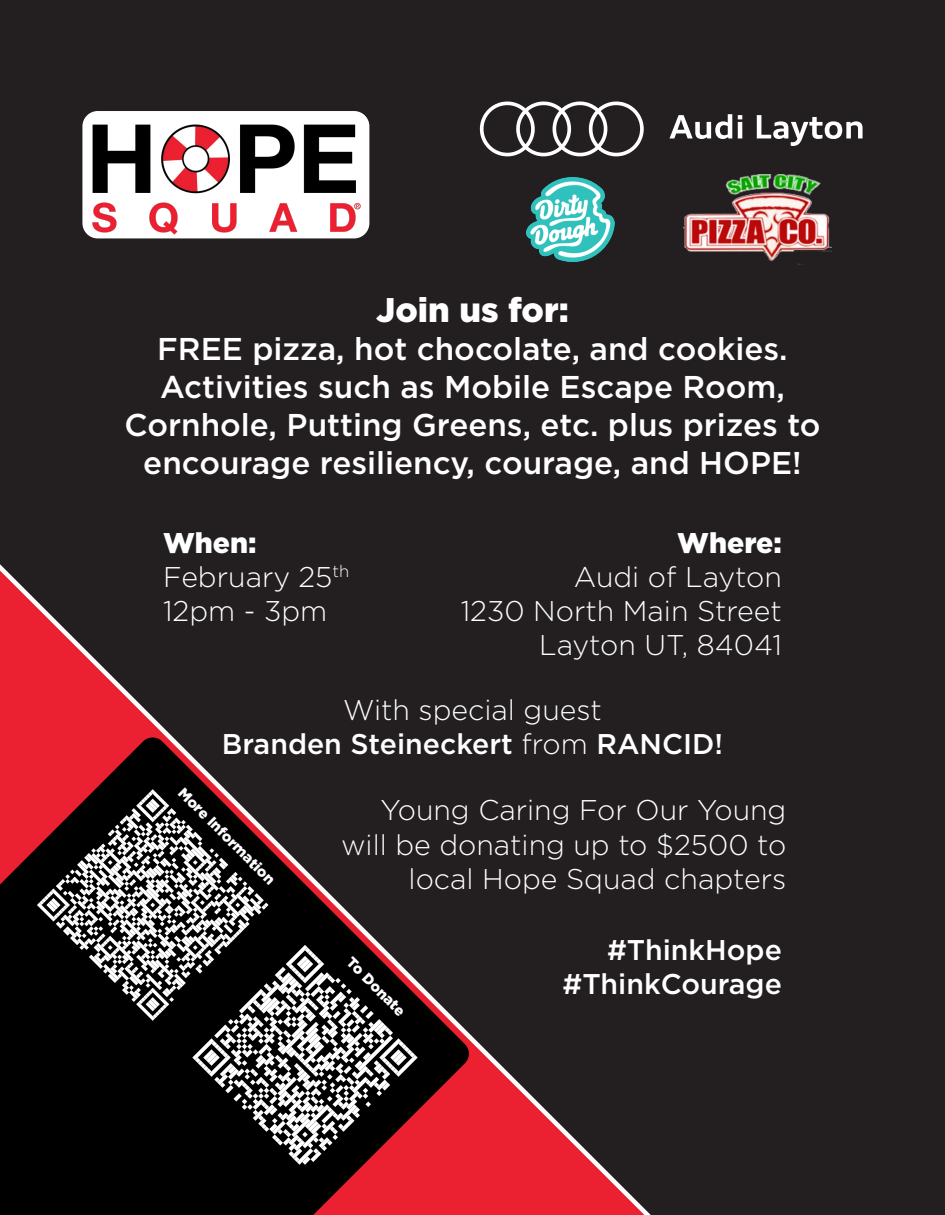
<style>
.page{position:relative;width:945px;height:1215px;background:#231f20}
.page>*{position:absolute;margin:0;border:0;box-sizing:border-box;transform-origin:0 0}
.t1{font:900 34.2px "Gotham";color:#fff}
.t2{font:500 31.5px/37.8px "Gotham";color:#fff;text-align:center}
.t3{font:300 28.5px/34.2px "Gotham";color:#fff;text-align:right}
.t4{font:500 28.5px "Gotham";color:#fff}
.t5{font:900 28.5px "Gotham";color:#fff}
.t6{font:900 14.7px "Gotham";color:#fff}
.s1{font-weight:300}
</style>
<div class="page">
<svg style="left:0;top:564px;width:651px;height:651px"></svg>
<svg style="left:0;top:736px;width:470px;height:479px"></svg>
<svg style="left:37px;top:789px;width:381px;height:376px;background:#3e3737"></svg>
<img style="left:87px;top:111px;width:282px;height:127px">
<svg style="left:480px;top:102px;width:164px;height:54px"></svg>
<svg style="left:670px;top:114px;width:62px;height:25px"></svg>
<svg style="left:738px;top:115px;width:4px;height:23px"></svg>
<svg style="left:757px;top:115px;width:106px;height:31px"></svg>
<img style="left:526px;top:177px;width:89px;height:85px">
<img style="left:684px;top:175px;width:148px;height:90px">
<p class="t1" style="left:376px;top:287px;width:194px">Join us for:</p>
<p class="t2" style="left:125px;top:330px;width:697px">FREE pizza, hot chocolate, and cookies.<br>Activities such as Mobile Escape Room, Cornhole, Putting Greens, etc. plus prizes to encourage resiliency, courage, and HOPE!</p>
<p class="t5" style="left:163px;top:523px;width:95px">When:</p>
<p class="t3" style="left:163px;top:559px;width:188px">February 25<sup>th</sup></p>
<p class="t3" style="left:163px;top:593px;width:166px">12pm - 3pm</p>
<p class="t5" style="left:677px;top:523px;width:106px">Where:</p>
<p class="t3" style="left:574px;top:559px;width:210px">Audi of Layton</p>
<p class="t3" style="left:461px;top:593px;width:323px">1230 North Main Street</p>
<p class="t3" style="left:539px;top:627px;width:244px">Layton UT, 84041</p>
<p class="t3" style="left:343px;top:692px;width:260px">With special guest</p>
<p class="t4" style="left:222px;top:725px;width:503px">Branden Steineckert <span class="s1">from</span> RANCID!</p>
<p class="t6" style="left:188px;top:783px;width:131px;rotate:45deg">More Information</p>
<p class="t3" style="left:341px;top:792px;width:447px">Young Caring For Our Young will be donating up to $2500 to local Hope Squad chapters</p>
<p class="t6" style="left:356px;top:953px;width:77px;rotate:45deg">To Donate</p>
<p class="t4" style="left:607px;top:931px;width:176px">#ThinkHope</p>
<p class="t4" style="left:562px;top:965px;width:221px">#ThinkCourage</p>
</div>
